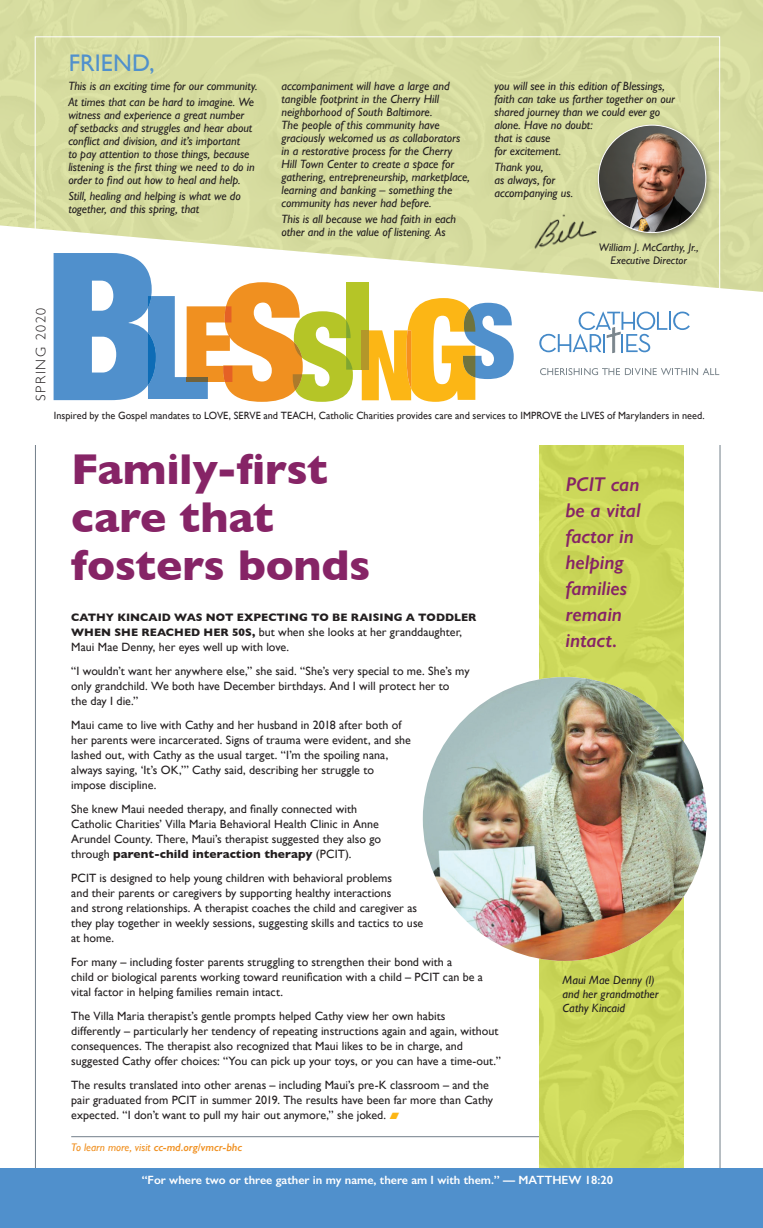
<style>
.page{position:relative;width:763px;height:1228px;background:#fff}
.page>*{position:absolute;margin:0;border:0;box-sizing:border-box;transform-origin:0 0}
.t1{font:700 44px/48px "Gill Sans";letter-spacing:-.005em;color:#862466}
.t2{font:24px "Gill Sans";letter-spacing:.005em;color:#5090cc}
.t3{font:italic 600 20px/26px "Gill Sans";letter-spacing:-.005em;color:#862466}
.t4{font:300 14px "Gill Sans";letter-spacing:.11em;color:#231f20}
.t5{font:12px/15px "Gill Sans";color:#231f20}
.t6{font:italic 12px/13px "Gill Sans";color:#231f20}
.t7{font:600 12px "Gill Sans";color:#fff}
.t8{font:700 11px "Gill Sans";color:#231f20}
.t9{font:italic 11px/12.5px "Gill Sans";letter-spacing:.01em;color:#231f20;text-align:center}
.t10{font:italic 600 11px "Gill Sans";letter-spacing:-.005em;color:#f09020}
.t11{font:10.5px "Gill Sans";letter-spacing:.005em;color:#231f20}
.s1{font-weight:700;font-size:11px}
.s2{font-weight:700}
.s3{color:#fcb615}
.s4{font-weight:400}
</style>
<div class="page">
<hr style="left:71px;top:1136px;width:480px;height:1px;background:#727f8a">
<img style="left:539px;top:445px;width:144px;height:723px">
<hr style="left:35px;top:433px;width:1px;height:746px;background:#727f8a">
<hr style="left:719px;top:433px;width:1px;height:742px;background:#727f8a">
<svg style="left:362px;top:375px;width:143px;height:27px"></svg>
<svg style="left:54px;top:375px;width:299px;height:27px"></svg>
<div style="left:187px;top:377px;width:21px;height:5px;background:#70623c"></div>
<div style="left:0;top:1168px;width:762px;height:60px;background:#5090cc"></div>
<div style="left:0;top:0;width:762px;height:292px;background:#d7dca0"></div>
<svg style="left:34px;top:36px;width:686px;height:339px"></svg>
<div style="left:595px;top:122px;width:118px;height:118px;background:#231f20;opacity:.4"></div>
<img style="left:598px;top:125px;width:107px;height:108px;border-radius:54px">
<img style="left:529px;top:210px;width:74px;height:50px">
<img style="left:423px;top:677px;width:283px;height:284px;border-radius:142px">
<div style="left:0;top:425px;width:762px;height:20px;background:#fff"></div>
<h2 class="t2" style="left:69px;top:49px;width:87px">FRIEND,</h2>
<p class="t6" style="left:68px;top:78px;width:191px;line-height:16.1px">This is an exciting time for our community.<br>At times that can be hard to imagine. We</p>
<p class="t6" style="left:68px;top:108px;width:188px">witness and experience a great number of setbacks and struggles and hear about conflict and division, and it’s important<br>to pay attention to those things, because listening is the first thing we need to do in order to find out how to heal and help.</p>
<p class="t6" style="left:68px;top:190px;width:174px">Still, healing and helping is what we do together, and this spring, that</p>
<p class="t6" style="left:281px;top:79px;width:190px">accompaniment will have a large and tangible footprint in the Cherry Hill neighborhood of South Baltimore.<br>The people of this community have graciously welcomed us as collaborators in a restorative process for the Cherry Hill Town Center to create a space for gathering, entrepreneurship, marketplace, learning and banking – something the community has never had before.</p>
<p class="t6" style="left:281px;top:212px;width:176px">This is all because we had faith in each other and in the value of listening. As</p>
<p class="t6" style="left:494px;top:79px;width:182px">you will see in this edition of Blessings, faith can take us farther together on our shared journey than we could ever go alone. Have no doubt:<br>that is cause<br>for excitement.</p>
<p class="t6" style="left:494px;top:160px;width:80px">Thank you,<br>as always, for accompanying us.</p>
<p class="t9" style="left:598px;top:241px;width:101px">William J. McCarthy, Jr.,<br>Executive Director</p>
<p class="t4" style="left:30px;top:401px;width:95px;rotate:-90deg">SPRING 2020</p>
<p class="t11" style="left:54px;top:409px;width:652px">Inspired by the Gospel mandates to LOVE, SERVE and TEACH, Catholic Charities provides care and services to IMPROVE the LIVES of Marylanders in need.</p>
<h1 class="t1" style="left:71px;top:444px;width:301px">Family-first care that fosters bonds</h1>
<p class="t8" style="left:71px;top:608px;width:407px">CATHY KINCAID WAS NOT EXPECTING TO BE RAISING A TODDLER</p>
<p class="t5" style="left:71px;top:624px;width:392px"><span class="s1">WHEN SHE REACHED HER 50S,</span> but when she looks at her granddaughter,<br>Maui Mae Denny, her eyes well up with love.</p>
<p class="t5" style="left:71px;top:663px;width:400px">“I wouldn’t want her anywhere else,” she said. “She’s very special to me. She’s my only grandchild. We both have December birthdays. And I will protect her to<br>the day I die.”</p>
<p class="t5" style="left:71px;top:717px;width:341px">Maui came to live with Cathy and her husband in 2018 after both of her parents were incarcerated. Signs of trauma were evident, and she lashed out, with Cathy as the usual target. “I’m the spoiling nana, always saying, ‘It’s OK,’” Cathy said, describing her struggle to impose discipline.</p>
<p class="t5" style="left:71px;top:801px;width:311px">She knew Maui needed therapy, and finally connected with Catholic Charities’ Villa Maria Behavioral Health Clinic in Anne Arundel County. There, Maui’s therapist suggested they also go through <span class="s2">parent-child interaction therapy</span> (PCIT).</p>
<p class="t5" style="left:71px;top:870px;width:353px">PCIT is designed to help young children with behavioral problems<br>and their parents or caregivers by supporting healthy interactions<br>and strong relationships. A therapist coaches the child and caregiver as they play together in weekly sessions, suggesting skills and tactics to use at home.</p>
<p class="t5" style="left:71px;top:954px;width:413px">For many – including foster parents struggling to strengthen their bond with a<br>child or biological parents working toward reunification with a child – PCIT can be a vital factor in helping families remain intact.</p>
<p class="t5" style="left:71px;top:1008px;width:431px">The Villa Maria therapist’s gentle prompts helped Cathy view her own habits<br>differently – particularly her tendency of repeating instructions again and again, without consequences. The therapist also recognized that Maui likes to be in charge, and suggested Cathy offer choices: “You can pick up your toys, or you can have a time-out.”</p>
<p class="t5" style="left:71px;top:1077px;width:423px">The results translated into other arenas – including Maui’s pre-K classroom – and the pair graduated from PCIT in summer 2019. The results have been far more than Cathy expected. “I don’t want to pull my hair out anymore,” she joked. <span class="s3">■</span></p>
<p class="t10" style="left:71px;top:1140px;width:172px"><span class="s4">To learn more, visit</span> cc-md.org/vmcr-bhc</p>
<h3 class="t3" style="left:565px;top:471px;width:77px">PCIT can be a vital factor in helping families remain intact.</h3>
<p class="t6" style="left:562px;top:973px;width:97px;line-height:14px">Maui Mae Denny (l) and her grandmother<br>Cathy Kincaid</p>
<p class="t7" style="left:142px;top:1173px;width:473px">“For where two or three gather in my name, there am I with them.” — MATTHEW 18:20</p>
</div>
